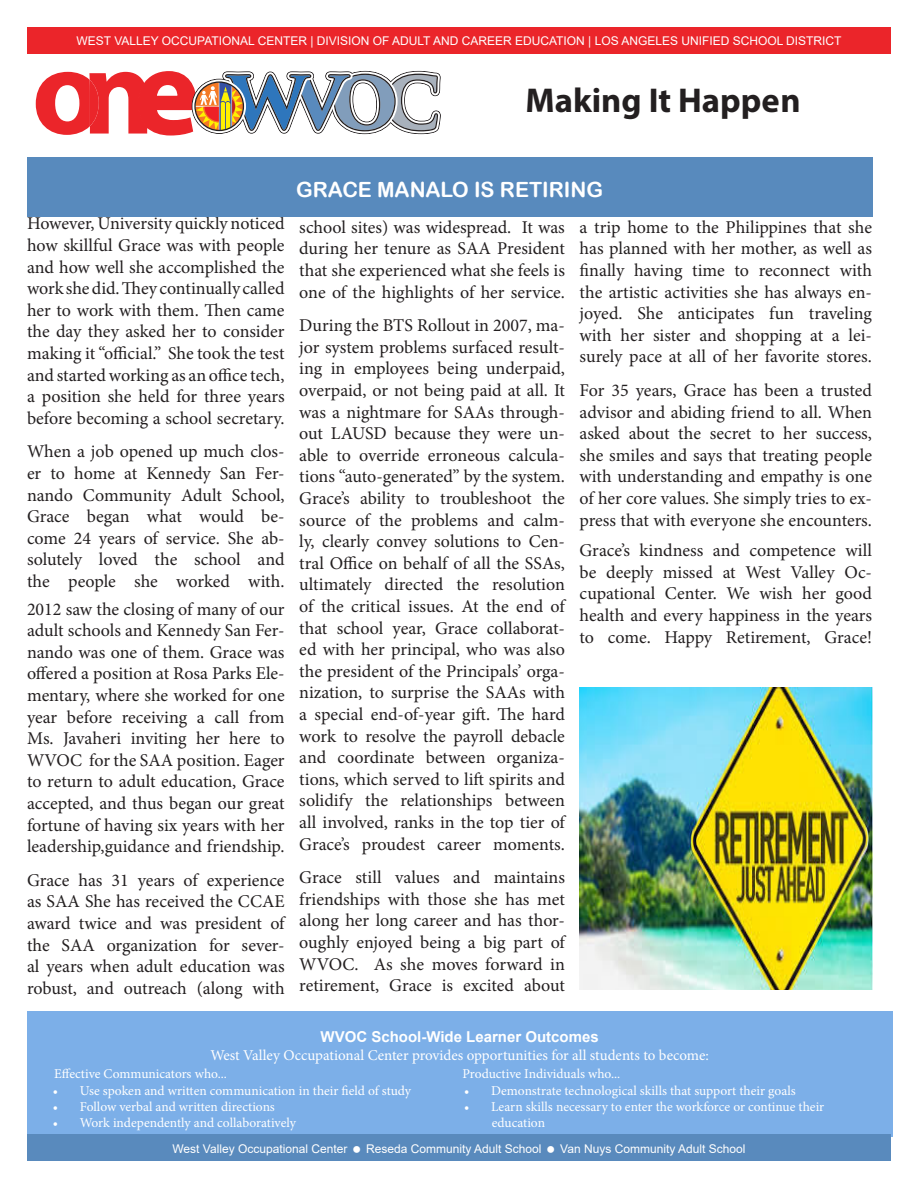
<style>
.page{position:relative;width:918px;height:1188px;background:#fff}
.page>*{position:absolute;margin:0;border:0;box-sizing:border-box;transform-origin:0 0}
.t1{font:700 34.5px "Myriad Pro";color:#231f20}
.t2{font:21px "Arial Rounded MT Bold";color:#fff}
.t3{font:18px/21.6px "Minion Pro";letter-spacing:-.005em;color:#231f20;text-align:justify}
.t4{font:15px "Minion Pro";color:#fff}
.t5{font:700 15px "Arial";color:#fff}
.t6{font:13.5px "Minion Pro";color:#fff}
.t7{font:12px "Arial";color:#fff}
</style>
<div class="page">
<div style="left:27px;top:27px;width:864px;height:27px;background:#eb252a"></div>
<svg style="left:36px;top:70px;width:405px;height:66px"></svg>
<div style="left:27px;top:1012px;width:865px;height:125px;background:#7cafe8"></div>
<div style="left:27px;top:1134px;width:864px;height:27px;background:#598abd"></div>
<img style="left:580px;top:687px;width:292px;height:303px">
<div style="left:27px;top:157px;width:845px;height:59px;background:#588abd"></div>
<p class="t7" style="left:77px;top:32px;width:767px">WEST VALLEY OCCUPATIONAL CENTER | DIVISION OF ADULT AND CAREER EDUCATION | LOS ANGELES UNIFIED SCHOOL DISTRICT</p>
<h1 class="t1" style="left:526px;top:78px;width:277px">Making It Happen</h1>
<p class="t3" style="left:27px;top:213px;width:259px">However, University quickly noticed how skillful Grace was with people and how well she accomplished the work she did. They continually called her to work with them. Then came the day they asked her to consider making it “official.” She took the test and started working as an office tech, a position she held for three years before becoming a school secretary.</p>
<p class="t3" style="left:27px;top:441px;width:259px">When a job opened up much clos&shy;er to home at Kennedy San Fer&shy;nando Community Adult School, Grace began what would be&shy;come 24 years of service. She ab&shy;solutely loved the school and the people she worked with.</p>
<p class="t3" style="left:27px;top:598px;width:259px">2012 saw the closing of many of our adult schools and Kennedy San Fer&shy;nando was one of them. Grace was offered a position at Rosa Parks Ele&shy;mentary, where she worked for one year before receiving a call from Ms. Javaheri inviting her here to WVOC for the SAA position. Eager to return to adult education, Grace accepted, and thus began our great fortune of having six years with her leadership,guidance and friendship.</p>
<p class="t3" style="left:27px;top:869px;width:259px">Grace has 31 years of experience as SAA She has received the CCAE award twice and was president of the SAA organization for sever&shy;al years when adult education was robust, and outreach (along with</p>
<p class="t2" style="left:296px;top:177px;width:308px">GRACE MANALO IS RETIRING</p>
<p class="t3" style="left:299px;top:216px;width:267px">school sites) was widespread. It was during her tenure as SAA President that she experienced what she feels is one of the highlights of her service.</p>
<p class="t3" style="left:299px;top:315px;width:267px">During the BTS Rollout in 2007, ma&shy;jor system problems surfaced result&shy;ing in employees being underpaid, overpaid, or not being paid at all. It was a nightmare for SAAs through&shy;out LAUSD because they were un&shy;able to override erroneous calcula&shy;tions “auto-generated” by the system.<br>Grace’s ability to troubleshoot the source of the problems and calm&shy;ly, clearly convey solutions to Cen&shy;tral Office on behalf of all the SSAs, ultimately directed the resolution of the critical issues. At the end of that school year, Grace collaborat&shy;ed with her principal, who was also the president of the Principals’ orga&shy;nization, to surprise the SAAs with a special end-of-year gift. The hard work to resolve the payroll debacle and coordinate between organiza&shy;tions, which served to lift spirits and solidify the relationships between all involved, ranks in the top tier of Grace’s proudest career moments.</p>
<p class="t3" style="left:299px;top:867px;width:267px">Grace still values and maintains friendships with those she has met along her long career and has thor&shy;oughly enjoyed being a big part of WVOC. As she moves forward in retirement, Grace is excited about</p>
<p class="t3" style="left:580px;top:216px;width:294px">a trip home to the Philippines that she has planned with her mother, as well as finally having time to reconnect with the artistic activities she has always en&shy;joyed. She anticipates fun traveling with her sister and shopping at a lei&shy;surely pace at all of her favorite stores.</p>
<p class="t3" style="left:580px;top:379px;width:294px">For 35 years, Grace has been a trusted advisor and abiding friend to all. When asked about the secret to her success, she smiles and says that treating people with understanding and empathy is one of her core values. She simply tries to ex&shy;press that with everyone she encounters.</p>
<p class="t3" style="left:580px;top:540px;width:294px">Grace’s kindness and competence will be deeply missed at West Valley Oc&shy;cupational Center. We wish her good health and every happiness in the years to come. Happy Retirement, Grace!</p>
<p class="t5" style="left:321px;top:1026px;width:280px">WVOC School-Wide Learner Outcomes</p>
<p class="t4" style="left:210px;top:1045px;width:500px">West Valley Occupational Center provides opportunities for all students to become:</p>
<p class="t6" style="left:54px;top:1065px;width:174px">Effective Communicators who...</p>
<p class="t6" style="left:462px;top:1065px;width:159px">Productive Individuals who...</p>
<p class="t6" style="left:53px;top:1081px;width:360px">• Use spoken and written communication in their field of study</p>
<p class="t6" style="left:53px;top:1098px;width:224px">• Follow verbal and written directions</p>
<p class="t6" style="left:53px;top:1114px;width:245px">• Work independently and collaboratively</p>
<p class="t6" style="left:464px;top:1081px;width:333px">• Demonstrate technological skills that support their goals</p>
<p class="t6" style="left:464px;top:1098px;width:362px">• Learn skills necessary to enter the workforce or continue their</p>
<p class="t6" style="left:492px;top:1114px;width:55px">education</p>
<p class="t7" style="left:173px;top:1140px;width:176px">West Valley Occupational Center</p>
<p class="t7" style="left:366px;top:1140px;width:177px">Reseda Community Adult School</p>
<p class="t7" style="left:560px;top:1140px;width:187px">Van Nuys Community Adult School</p>
</div>
